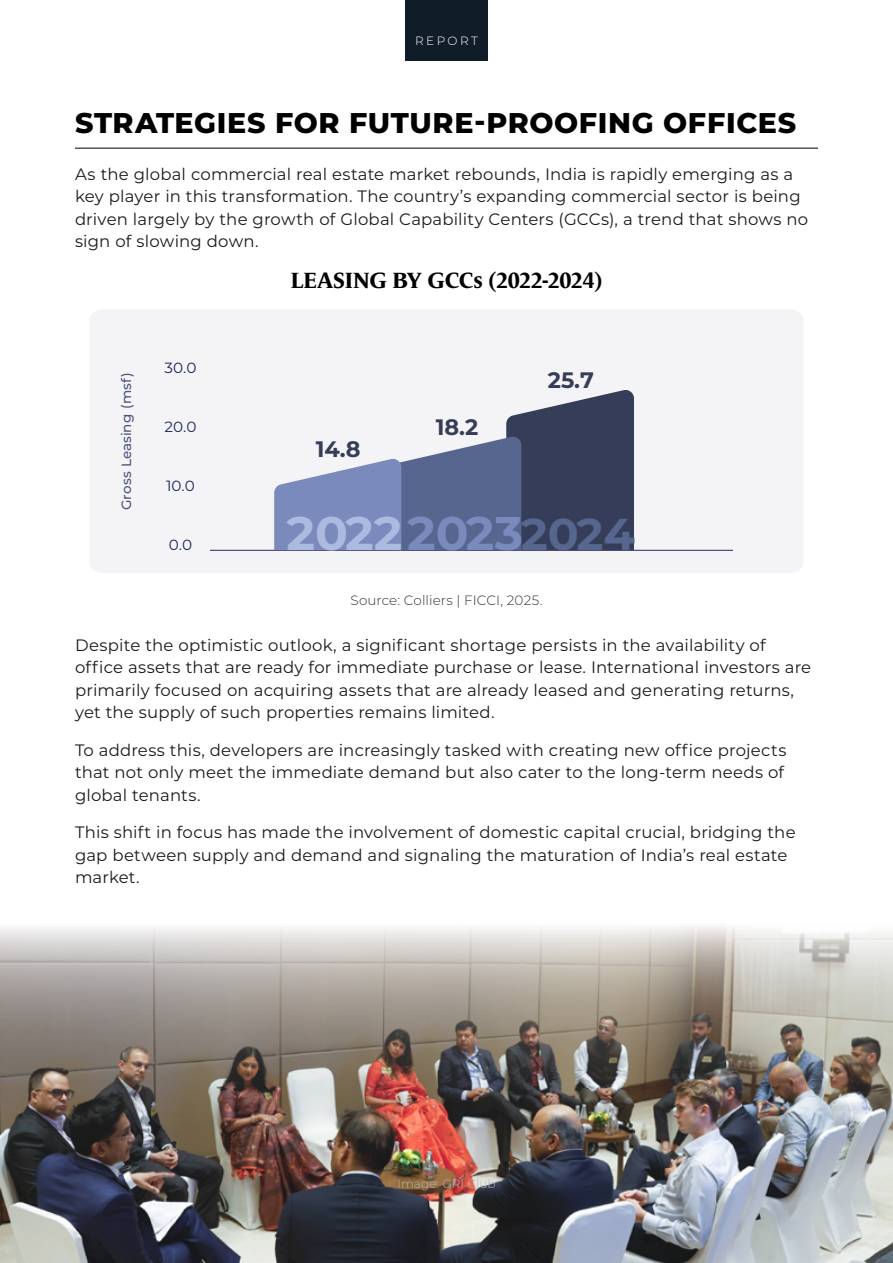
<style>
.page{position:relative;width:893px;height:1263px;background:#fff}
.page>*{position:absolute;margin:0;border:0;box-sizing:border-box;transform-origin:0 0}
.t1{font:700 47.1px "Montserrat";color:#abbade}
.t2{font:800 28.5px "Montserrat";letter-spacing:.025em;color:#000}
.t3{font:700 22.5px "Le Monde Journal Std";color:#000}
.t4{font:700 22.35px "Montserrat";color:#363d59}
.t5{font:16.5px/22.5px "Montserrat";letter-spacing:.01em;color:#1a1a1a}
.t6{font:14.7px "Montserrat";color:#21295c}
.t7{font:300 13.5px "Montserrat";letter-spacing:.005em;color:#333}
.t8{font:500 13.5px "Montserrat";color:#4f547d}
.t9{font:300 12px "Montserrat";letter-spacing:.01em;color:#b3b3b3}
.t10{font:300 12px "Montserrat";letter-spacing:.2em;color:#fff}
.s1{color:#7a8abd}
.s2{font-size:44.4px;color:#57668f}
</style>
<div class="page">
<div style="left:405px;top:0;width:83px;height:60px;background:#101d29"></div>
<hr style="left:75px;top:148px;width:743px;height:1px;background:#1a1a1a">
<div style="left:90px;top:310px;width:713px;height:263px;background:#f4f4f6"></div>
<hr style="left:210px;top:550px;width:523px;height:1px;background:#21295c">
<svg style="left:274px;top:389px;width:360px;height:161px"></svg>
<div style="left:118px;top:354px;width:19px;height:175px;background:#f4f4f6"></div>
<img style="left:0;top:926px;width:893px;height:337px">
<p class="t10" style="left:415px;top:33px;width:64px">REPORT</p>
<h2 class="t2" style="left:75px;top:102px;width:723px">STRATEGIES FOR FUTURE-PROOFING OFFICES</h2>
<p class="t5" style="left:75px;top:162px;width:735px">As the global commercial real estate market rebounds, India is rapidly emerging as a key player in this transformation. The country’s expanding commercial sector is being driven largely by the growth of Global Capability Centers (GCCs), a trend that shows no sign of slowing down.</p>
<h3 class="t3" style="left:291px;top:267px;width:313px">LEASING BY GCCs (2022-2024)</h3>
<p class="t8" style="left:117px;top:510px;width:139px;rotate:-90deg">Gross Leasing (msf)</p>
<p class="t6" style="left:115px;top:522px;width:93px;rotate:-90deg">Gro Lea in</p>
<p class="t6" style="left:164px;top:358px;width:33px">30.0</p>
<p class="t6" style="left:164px;top:417px;width:33px">20.0</p>
<p class="t6" style="left:166px;top:476px;width:30px">10.0</p>
<p class="t6" style="left:169px;top:535px;width:25px">0.0</p>
<h3 class="t4" style="left:316px;top:433px;width:46px">14.8</h3>
<h3 class="t4" style="left:436px;top:411px;width:44px">18.2</h3>
<h3 class="t4" style="left:548px;top:364px;width:48px">25.7</h3>
<h1 class="t1" style="left:287px;top:499px;width:350px">2022<span class="s1">2023</span><span class="s2">2024</span></h1>
<p class="t7" style="left:350px;top:591px;width:193px">Source: Colliers | FICCI, 2025.</p>
<p class="t5" style="left:75px;top:633px;width:738px">Despite the optimistic outlook, a significant shortage persists in the availability of office assets that are ready for immediate purchase or lease. International investors are primarily focused on acquiring assets that are already leased and generating returns, yet the supply of such properties remains limited.</p>
<p class="t5" style="left:75px;top:738px;width:713px">To address this, developers are increasingly tasked with creating new office projects that not only meet the immediate demand but also cater to the long-term needs of global tenants.</p>
<p class="t5" style="left:75px;top:820px;width:722px">This shift in focus has made the involvement of domestic capital crucial, bridging the gap between supply and demand and signaling the maturation of India’s real estate market.</p>
<p class="t9" style="left:397px;top:1175px;width:100px">Image: GRI Club</p>
</div>
